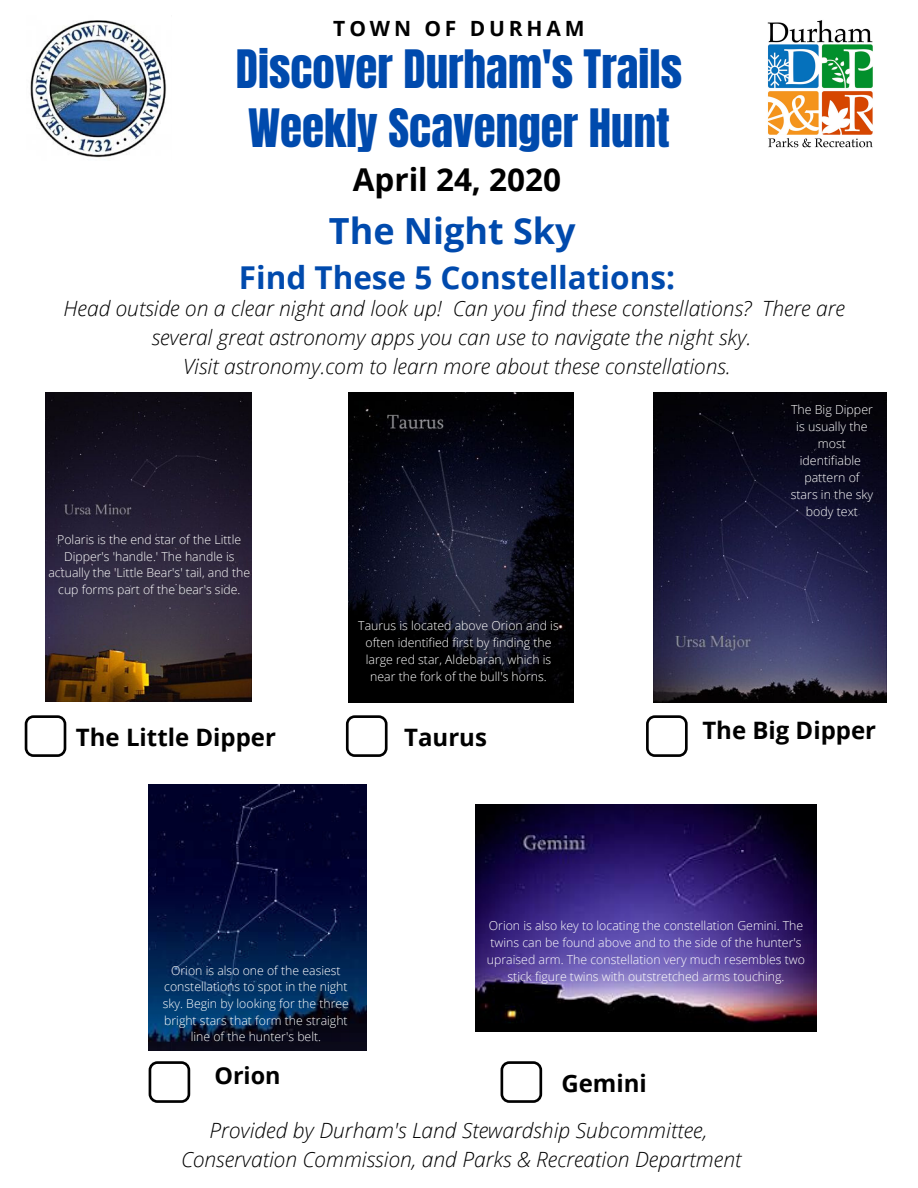
<style>
.page{position:relative;width:918px;height:1188px;background:#fff}
.page>*{position:absolute;margin:0;border:0;box-sizing:border-box;transform-origin:0 0}
.t1{font:45px/58.8px "Anton";color:#004aad}
.t2{font:700 36px "Open Sans";color:#004aad}
.t3{font:700 31.5px "Open Sans";color:#004aad}
.t4{font:700 31.5px "Open Sans";color:#000}
.t5{font:700 24px "Open Sans";color:#000}
.t6{font:700 23.4px "Open Sans";color:#000}
.t7{font:italic 300 21px/29.2px "Open Sans";color:#000;text-align:center}
.t8{font:700 21px "Open Sans";letter-spacing:.185em;color:#000}
.t9{font:300 12.45px/17.1px "Open Sans";color:#fff;text-align:center}
.t10{font:300 12.3px/16.6px "Open Sans";color:#fff;text-align:center}
</style>
<div class="page">
<img style="left:767px;top:20px;width:106px;height:128px">
<img style="left:30px;top:20px;width:136px;height:139px">
<img style="left:46px;top:393px;width:206px;height:308px">
<img style="left:654px;top:393px;width:233px;height:309px">
<img style="left:349px;top:393px;width:225px;height:309px">
<img style="left:149px;top:785px;width:218px;height:265px">
<img style="left:475px;top:804px;width:341px;height:227px">
<svg style="left:25px;top:715px;width:41px;height:42px"></svg>
<svg style="left:346px;top:715px;width:42px;height:42px"></svg>
<svg style="left:646px;top:715px;width:42px;height:42px"></svg>
<svg style="left:149px;top:1061px;width:41px;height:42px"></svg>
<svg style="left:501px;top:1061px;width:41px;height:42px"></svg>
<h3 class="t8" style="left:333px;top:14px;width:253px">TOWN OF DURHAM</h3>
<h1 class="t1" style="left:236px;top:40px;width:448px">Discover Durham's Trails<br>Weekly Scavenger Hunt</h1>
<h3 class="t4" style="left:353px;top:158px;width:210px">April 24, 2020</h3>
<h2 class="t2" style="left:329px;top:205px;width:248px">The Night Sky</h2>
<h3 class="t3" style="left:239px;top:255px;width:438px">Find These 5 Constellations:</h3>
<h3 class="t7" style="left:64px;top:293px;width:783px">Head outside on a clear night and look up! Can you find these constellations? There are several great astronomy apps you can use to navigate the night sky.<br>Visit astronomy.com to learn more about these constellations.</h3>
<p class="t10" style="left:48px;top:531px;width:203px">Polaris is the end star of the Little Dipper's 'handle.' The handle is actually the 'Little Bear's' tail, and the cup forms part of the bear's side.</p>
<p class="t10" style="left:358px;top:617px;width:202px">Taurus is located above Orion and is often identified first by finding the large red star, Aldebaran, which is near the fork of the bull's horns.</p>
<p class="t9" style="left:791px;top:400px;width:84px">The Big Dipper is usually the most identifiable pattern of stars in the sky body text</p>
<h3 class="t5" style="left:76px;top:720px;width:202px">The Little Dipper</h3>
<h3 class="t5" style="left:404px;top:720px;width:84px">Taurus</h3>
<h3 class="t5" style="left:702px;top:713px;width:175px">The Big Dipper</h3>
<p class="t10" style="left:163px;top:962px;width:188px">Orion is also one of the easiest constellations to spot in the night sky. Begin by looking for the three bright stars that form the straight line of the hunter's belt.</p>
<p class="t10" style="left:487px;top:917px;width:320px">Orion is also key to locating the constellation Gemini. The twins can be found above and to the side of the hunter's upraised arm. The constellation very much resembles two stick figure twins with outstretched arms touching.</p>
<h3 class="t6" style="left:214px;top:1059px;width:68px">Orion</h3>
<h3 class="t5" style="left:561px;top:1066px;width:87px">Gemini</h3>
<h3 class="t7" style="left:181px;top:1115px;width:562px">Provided by Durham's Land Stewardship Subcommittee,<br>Conservation Commission, and Parks &amp; Recreation Department</h3>
</div>
